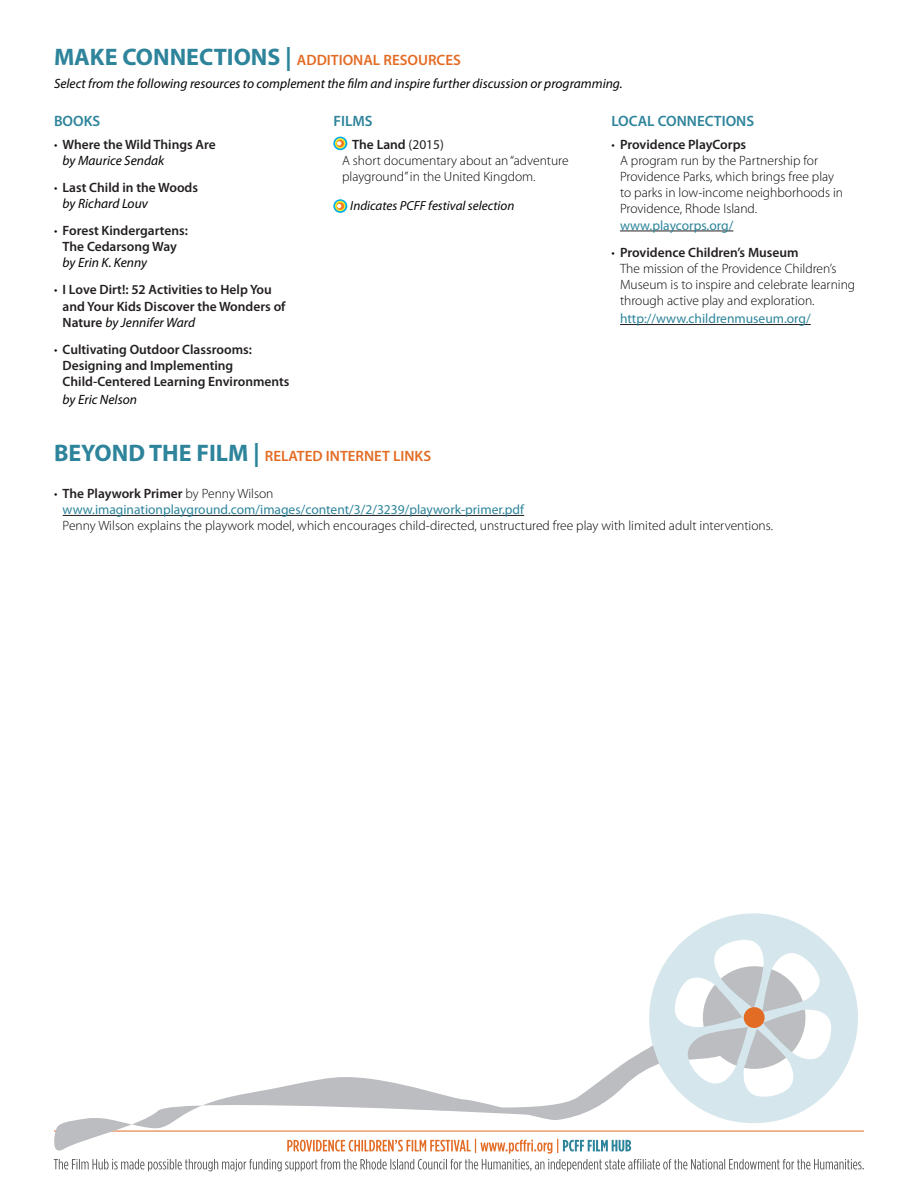
<style>
.page{position:relative;width:918px;height:1188px;background:#fff}
.page>*{position:absolute;margin:0;border:0;box-sizing:border-box;transform-origin:0 0}
.t1{font:600 15px "Myriad Pro";color:#e36c25}
.t2{font:600 15px "Myriad Pro";color:#2d849b}
.t3{font:300 13.5px/16.2px "Myriad Pro";color:#040503}
.t4{font:600 13.5px/16.2px "Myriad Pro";color:#231f20}
.t5{font:13.5px/16.2px "Myriad Pro";color:#2d849b}
.t6{font:italic 13.5px "Myriad Pro";color:#040503}
.t7{font:italic 13.2px "Myriad Pro";color:#040503}
.s1{font-weight:700;font-size:24px;color:#2d849b}
.s2{font-weight:600;color:#231f20}
.s3{font-weight:400;color:#231f20}
.s4{font-weight:300;color:#040503}
.s5{font-weight:400;font-style:italic;color:#040503}
</style>
<div class="page">
<svg style="left:649px;top:913px;width:209px;height:120px;fill:#d5e7ed"></svg>
<div style="left:744px;top:1007px;width:21px;height:21px;background:#e36c25;border-radius:50%"></div>
<svg style="left:53px;top:1033px;width:811px;height:138px"></svg>
<svg style="left:333px;top:137px;width:14px;height:13px"></svg>
<svg style="left:335px;top:138px;width:11px;height:11px"></svg>
<svg style="left:337px;top:140px;width:7px;height:7px"></svg>
<svg style="left:337px;top:141px;width:4px;height:5px"></svg>
<svg style="left:333px;top:199px;width:14px;height:14px"></svg>
<svg style="left:335px;top:201px;width:11px;height:10px"></svg>
<svg style="left:337px;top:202px;width:7px;height:8px"></svg>
<svg style="left:337px;top:204px;width:4px;height:4px"></svg>
<hr style="left:620px;top:231px;width:113px;height:1px;background:#231f20">
<hr style="left:620px;top:324px;width:191px;height:1px;background:#231f20">
<hr style="left:63px;top:515px;width:461px;height:1px;background:#231f20">
<p class="t1" style="left:54px;top:50px;width:408px"><span class="s1">MAKE CONNECTIONS |</span> ADDITIONAL RESOURCES</p>
<p class="t6" style="left:54px;top:75px;width:570px">Select from the following resources to complement the film and inspire further discussion or programming.</p>
<p class="t2" style="left:333px;top:111px;width:41px">FILMS</p>
<p class="t3" style="left:342px;top:136px;width:228px;text-indent:10px"><span class="s2">The Land</span> <span class="s3">(2015)<br></span>A short documentary about an “adventure playground” in the United Kingdom.</p>
<p class="t7" style="left:350px;top:197px;width:166px">Indicates PCFF festival selection</p>
<p class="t2" style="left:54px;top:111px;width:48px">BOOKS</p>
<p class="t4" style="left:63px;top:136px;width:155px;text-indent:-9px"><span class="s4">•</span> Where the Wild Things Are <span class="s5">by Maurice Sendak</span></p>
<p class="t4" style="left:63px;top:179px;width:137px;text-indent:-9px"><span class="s4">•</span> Last Child in the Woods <span class="s5">by Richard Louv</span></p>
<p class="t4" style="left:54px;top:222px;width:136px;text-align:center"><span class="s4">•</span> Forest Kindergartens:<br>The Cedarsong Way</p>
<p class="t6" style="left:63px;top:255px;width:86px">by Erin K. Kenny</p>
<p class="t4" style="left:63px;top:281px;width:224px;text-indent:-9px"><span class="s4">•</span> I Love Dirt!: 52 Activities to Help You and Your Kids Discover the Wonders of<br>Nature <span class="s5">by Jennifer Ward</span></p>
<p class="t4" style="left:63px;top:341px;width:228px;text-indent:-9px"><span class="s4">•</span> Cultivating Outdoor Classrooms:<br>Designing and Implementing<br>Child-Centered Learning Environments</p>
<p class="t6" style="left:63px;top:391px;width:76px">by Eric Nelson</p>
<p class="t2" style="left:611px;top:111px;width:144px">LOCAL CONNECTIONS</p>
<p class="t3" style="left:620px;top:136px;width:225px;text-indent:-9px">• <span class="s2">Providence PlayCorps<br></span>A program run by the Partnership for Providence Parks, which brings free play to parks in low-income neighborhoods in Providence, Rhode Island.</p>
<p class="t5" style="left:620px;top:217px;width:115px">www.playcorps.org/</p>
<p class="t3" style="left:620px;top:244px;width:237px;text-indent:-9px">• <span class="s2">Providence Children’s Museum<br></span>The mission of the Providence Children’s Museum is to inspire and celebrate learning through active play and exploration.</p>
<p class="t5" style="left:620px;top:310px;width:192px">http://www.childrenmuseum.org/</p>
<p class="t1" style="left:54px;top:447px;width:379px"><span class="s1">BEYOND THE FILM |</span> RELATED INTERNET LINKS</p>
<p class="t5" style="left:63px;top:485px;width:463px;text-indent:-9px"><span class="s4">•</span> <span class="s2">The Playwork Primer</span> <span class="s4">by Penny Wilson </span>www.imaginationplayground.com/images/content/3/2/3239/playwork-primer.pdf</p>
<p class="t3" style="left:63px;top:518px;width:712px">Penny Wilson explains the playwork model, which encourages child-directed, unstructured free play with limited adult interventions.</p>
</div>
